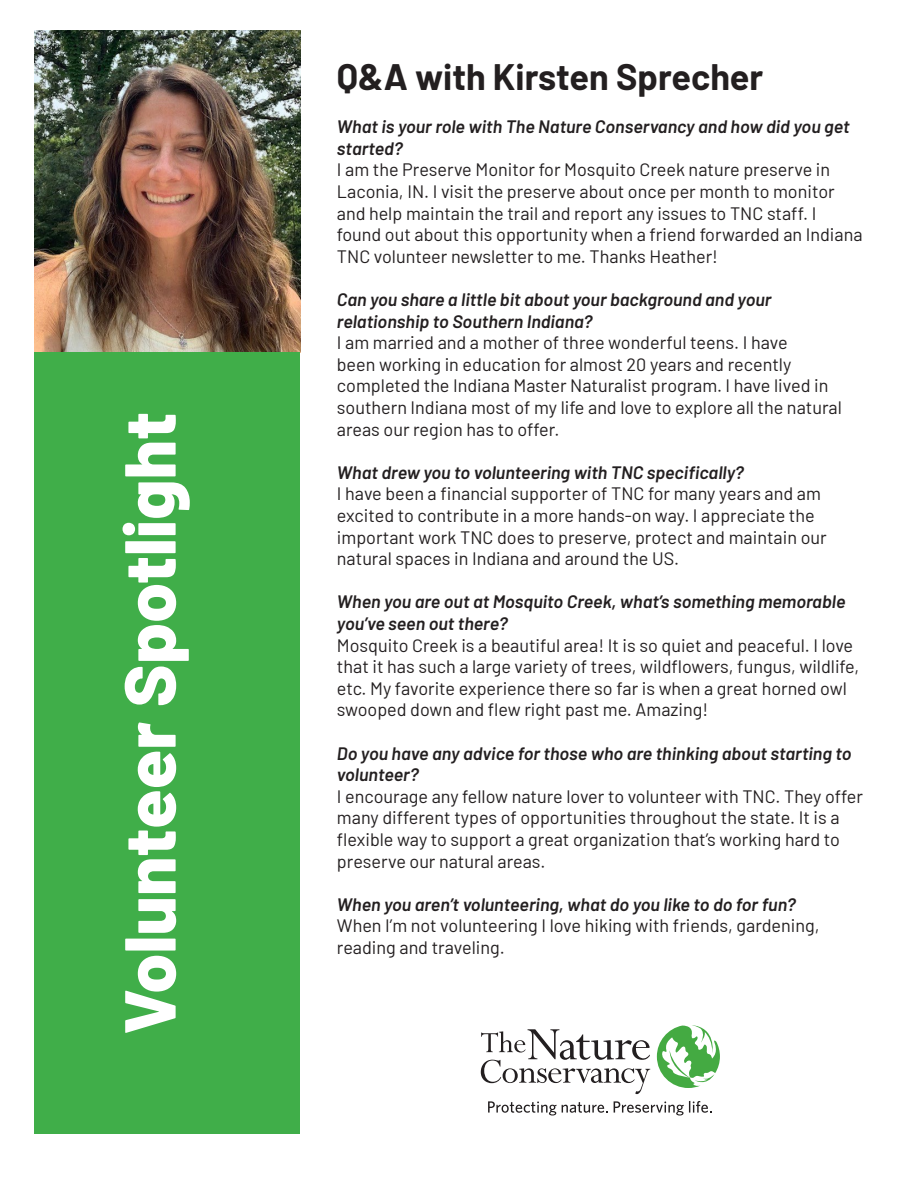
<style>
.page{position:relative;width:918px;height:1188px;background:#fff}
.page>*{position:absolute;margin:0;border:0;box-sizing:border-box;transform-origin:0 0}
.t1{font:800 72px "Barlow";color:#fff}
.t2{font:700 36px "Barlow";color:#231f20}
.t3{font:18px/21.6px "Barlow";color:#231f20}
.t4{font:italic 600 18px/21.6px "Barlow";color:#231f20}
</style>
<div class="page">
<svg style="left:488px;top:1101px;width:120px;height:15px"></svg>
<svg style="left:614px;top:1101px;width:97px;height:15px"></svg>
<svg style="left:657px;top:1025px;width:63px;height:63px"></svg>
<svg style="left:481px;top:1029px;width:169px;height:65px"></svg>
<img style="left:35px;top:30px;width:265px;height:322px">
<div style="left:35px;top:352px;width:265px;height:782px;background:#40ae49"></div>
<p class="t1" style="left:96px;top:1035px;width:624px;rotate:-90deg">Volunteer Spotlight</p>
<p class="t2" style="left:337px;top:50px;width:428px">Q&amp;A with Kirsten Sprecher</p>
<p class="t4" style="left:337px;top:114px;width:514px">What is your role with The Nature Conservancy and how did you get started?</p>
<p class="t3" style="left:337px;top:158px;width:527px">I am the Preserve Monitor for Mosquito Creek nature preserve in Laconia, IN. I visit the preserve about once per month to monitor and help maintain the trail and report any issues to TNC staff. I found out about this opportunity when a friend forwarded an Indiana TNC volunteer newsletter to me. Thanks Heather!</p>
<p class="t4" style="left:337px;top:287px;width:436px">Can you share a little bit about your background and your relationship to Southern Indiana?</p>
<p class="t3" style="left:337px;top:331px;width:506px">I am married and a mother of three wonderful teens. I have<br>been working in education for almost 20 years and recently completed the Indiana Master Naturalist program. I have lived in southern Indiana most of my life and love to explore all the natural areas our region has to offer.</p>
<p class="t4" style="left:337px;top:460px;width:409px">What drew you to volunteering with TNC specifically?</p>
<p class="t3" style="left:337px;top:482px;width:491px">I have been a financial supporter of TNC for many years and am excited to contribute in a more hands-on way. I appreciate the important work TNC does to preserve, protect and maintain our natural spaces in Indiana and around the US.</p>
<p class="t4" style="left:337px;top:590px;width:510px">When you are out at Mosquito Creek, what’s something memorable you’ve seen out there?</p>
<p class="t3" style="left:337px;top:633px;width:524px">Mosquito Creek is a beautiful area! It is so quiet and peaceful. I love that it has such a large variety of trees, wildflowers, fungus, wildlife, etc. My favorite experience there so far is when a great horned owl swooped down and flew right past me. Amazing!</p>
<p class="t4" style="left:337px;top:741px;width:516px">Do you have any advice for those who are thinking about starting to volunteer?</p>
<p class="t3" style="left:337px;top:784px;width:528px">I encourage any fellow nature lover to volunteer with TNC. They offer many different types of opportunities throughout the state. It is a flexible way to support a great organization that’s working hard to preserve our natural areas.</p>
<p class="t4" style="left:337px;top:892px;width:460px">When you aren’t volunteering, what do you like to do for fun?</p>
<p class="t3" style="left:337px;top:914px;width:484px">When I’m not volunteering I love hiking with friends, gardening, reading and traveling.</p>
</div>
